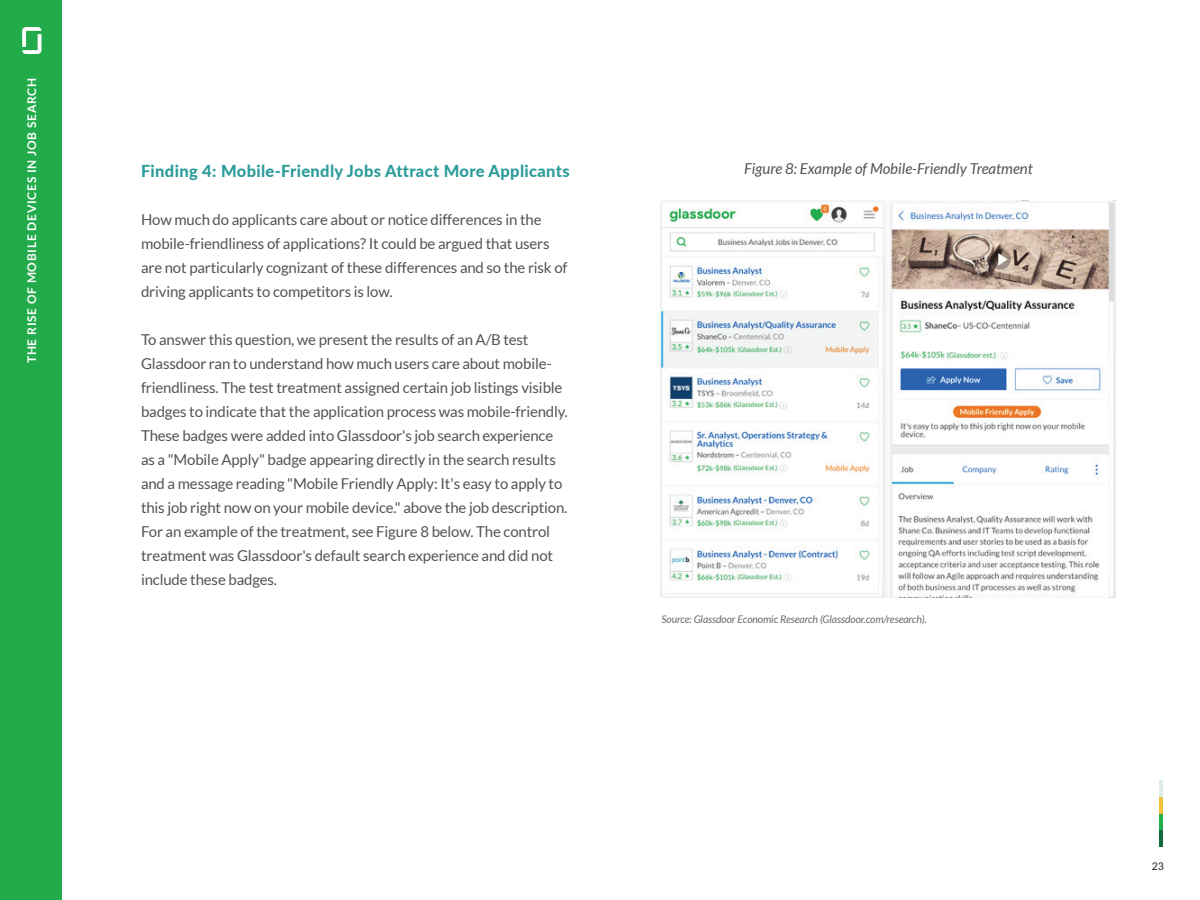
<style>
.page{position:relative;width:1200px;height:900px;background:#fff}
.page>*{position:absolute;margin:0;border:0;box-sizing:border-box;transform-origin:0 0}
.t1{font:800 16.5px "Lato";letter-spacing:.02em;color:#2c9c9a}
.t2{font:15px/24px "Lato";letter-spacing:-.01em;color:#535353}
.t3{font:italic 15px "Lato";color:#535353}
.t4{font:700 12px "Lato";letter-spacing:.06em;color:#fff}
.t5{font:italic 10.5px "Lato";letter-spacing:-.01em;color:#69696c}
.t6{font:10.5px "Lato";color:#231f20}
</style>
<div class="page">
<div style="left:0;top:0;width:61px;height:900px;background:#22ab4a"></div>
<svg style="left:22px;top:27px;width:19px;height:27px"></svg>
<hr style="left:1159px;top:780px;width:3px;height:17px;background:#ddefe2">
<hr style="left:1159px;top:797px;width:3px;height:17px;background:#f4c03a">
<hr style="left:1159px;top:814px;width:3px;height:16px;background:#1faf4b">
<hr style="left:1159px;top:830px;width:3px;height:17px;background:#116b39">
<img style="left:660px;top:201px;width:456px;height:397px">
<p class="t4" style="left:25px;top:363px;width:287px;rotate:-90deg">THE RISE OF MOBILE DEVICES IN JOB SEARCH</p>
<p class="t1" style="left:141px;top:159px;width:430px">Finding 4: Mobile-Friendly Jobs Attract More Applicants</p>
<p class="t2" style="left:141px;top:208px;width:428px">How much do applicants care about or notice differences in the mobile-friendliness of applications? It could be argued that users are not particularly cognizant of these differences and so the risk of driving applicants to competitors is low.</p>
<p class="t2" style="left:141px;top:328px;width:428px">To answer this question, we present the results of an A/B test Glassdoor ran to understand how much users care about mobile&shy;friendliness. The test treatment assigned certain job listings visible badges to indicate that the application process was mobile-friendly.<br>These badges were added into Glassdoor's job search experience as a "Mobile Apply" badge appearing directly in the search results and a message reading "Mobile Friendly Apply: It's easy to apply to this job right now on your mobile device." above the job description.<br>For an example of the treatment, see Figure 8 below. The control treatment was Glassdoor's default search experience and did not include these badges.</p>
<p class="t3" style="left:744px;top:160px;width:290px">Figure 8: Example of Mobile-Friendly Treatment</p>
<p class="t5" style="left:662px;top:614px;width:267px">Source: Glassdoor Economic Research (Glassdoor.com/research).</p>
<p class="t6" style="left:1152px;top:860px;width:14px">23</p>
</div>
